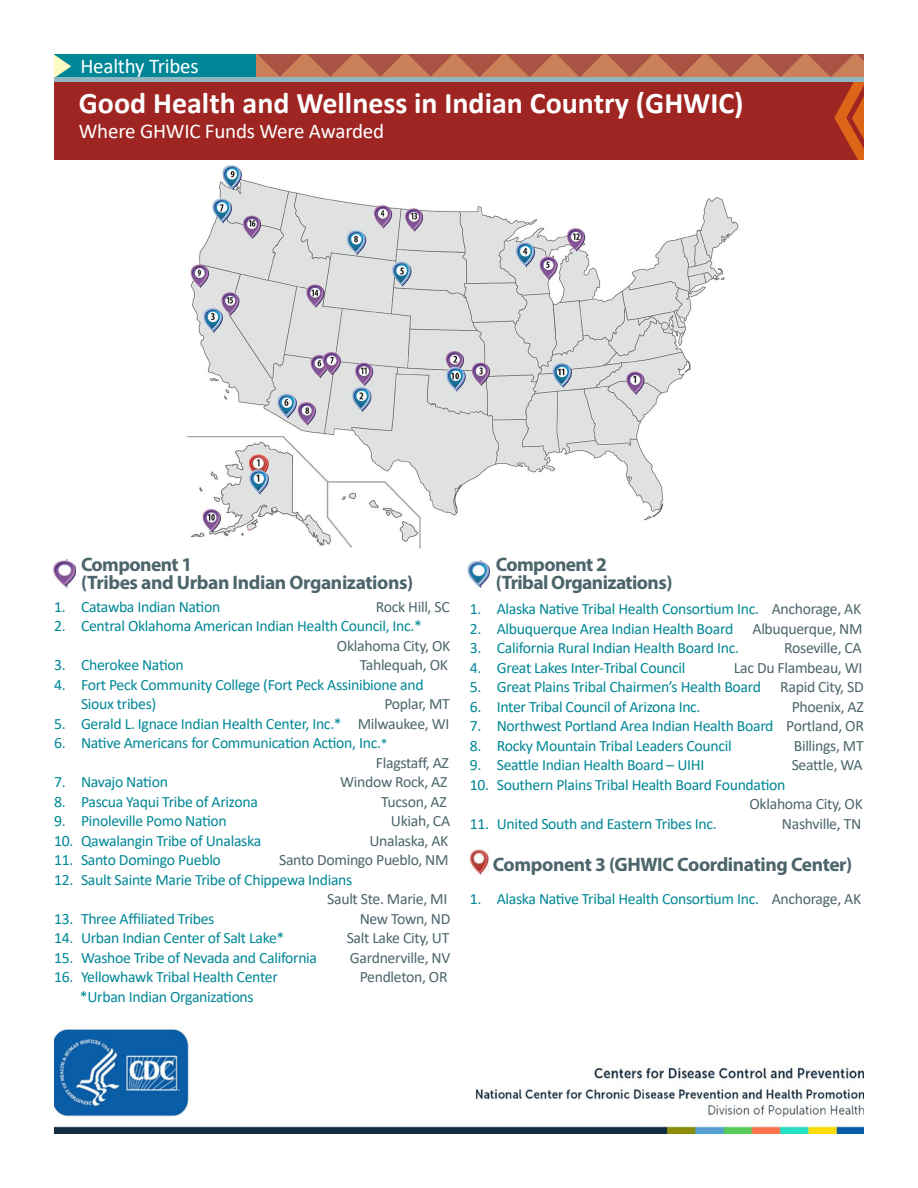
<style>
.page{position:relative;width:918px;height:1188px;background:#fff}
.page>*{position:absolute;margin:0;border:0;box-sizing:border-box;transform-origin:0 0}
.t1{font:700 30px "Calibri";color:#fff}
.Branding_Kicker{font:21px "Calibri";letter-spacing:-.01em;color:#fff}
.SmallChartBlue_H3{font:700 19.5px/18px "Myriad Pro";letter-spacing:-.025em;color:#4c656b}
.LongWebList_Numbered{font:15.75px/19.5px "Calibri";letter-spacing:-.02em;color:#008797}
.t2{font:15.75px "Calibri";letter-spacing:-.02em;color:#4c656b}
.s1{color:#4c656b}
.s2{font-size:13.5px}
</style>
<div class="page">
<svg style="left:54px;top:54px;width:810px;height:106px;background:#9b3730"></svg>
<img style="left:53px;top:560px;width:22px;height:28px">
<img style="left:187px;top:165px;width:552px;height:384px">
<img style="left:467px;top:561px;width:22px;height:26px">
<img style="left:54px;top:1029px;width:810px;height:105px">
<div style="left:54px;top:77px;width:810px;height:5px;background:#8eb6be"></div>
<img style="left:469px;top:849px;width:20px;height:26px">
<p class="Branding_Kicker" style="left:80px;top:51px;width:120px">Healthy Tribes</p>
<h1 class="t1" style="left:79px;top:82px;width:666px">Good Health and Wellness in Indian Country (GHWIC)</h1>
<h2 class="Branding_Kicker" style="left:79px;top:117px;width:307px">Where GHWIC Funds Were Awarded</h2>
<h3 class="SmallChartBlue_H3" style="left:81px;top:555px;width:334px">Component 1<br>(Tribes and Urban Indian Organizations)</h3>
<p class="LongWebList_Numbered" style="left:54px;top:597px;width:168px">1. Catawba Indian Nation</p>
<p class="t2" style="left:376px;top:596px;width:75px">Rock Hill, SC</p>
<p class="LongWebList_Numbered" style="left:337px;top:616px;width:115px;text-indent:-283px">2. Central Oklahoma American Indian Health Council, Inc.*<br><span class="s1">Oklahoma City, OK</span></p>
<p class="LongWebList_Numbered" style="left:54px;top:655px;width:131px">3. Cherokee Nation</p>
<p class="t2" style="left:360px;top:654px;width:90px">Tahlequah, OK</p>
<p class="LongWebList_Numbered" style="left:81px;top:675px;width:344px;text-indent:-27px">4. Fort Peck Community College (Fort Peck Assinibione and<br>Sioux tribes)</p>
<p class="t2" style="left:384px;top:693px;width:67px">Poplar, MT</p>
<p class="LongWebList_Numbered" style="left:54px;top:714px;width:397px">5. Gerald L. Ignace Indian Health Center, Inc.* <span class="s1">Milwaukee, WI</span></p>
<p class="LongWebList_Numbered" style="left:376px;top:733px;width:75px;text-indent:-322px">6. Native Americans for Communication Action, Inc.<span class="s2">*<br></span><span class="s1">Flagstaff, AZ</span></p>
<p class="LongWebList_Numbered" style="left:54px;top:772px;width:115px">7. Navajo Nation</p>
<p class="t2" style="left:340px;top:771px;width:109px">Window Rock, AZ</p>
<p class="LongWebList_Numbered" style="left:54px;top:792px;width:205px">8. Pascua Yaqui Tribe of Arizona</p>
<p class="t2" style="left:381px;top:791px;width:67px">Tucson, AZ</p>
<p class="LongWebList_Numbered" style="left:54px;top:811px;width:174px">9. Pinoleville Pomo Nation</p>
<p class="t2" style="left:391px;top:810px;width:61px">Ukiah, CA</p>
<p class="LongWebList_Numbered" style="left:54px;top:831px;width:209px">10. Qawalangin Tribe of Unalaska</p>
<p class="t2" style="left:369px;top:830px;width:81px">Unalaska, AK</p>
<p class="LongWebList_Numbered" style="left:54px;top:850px;width:168px">11. Santo Domingo Pueblo</p>
<p class="t2" style="left:279px;top:849px;width:171px">Santo Domingo Pueblo, NM</p>
<p class="LongWebList_Numbered" style="left:327px;top:870px;width:122px;text-indent:-273px">12. Sault Sainte Marie Tribe of Chippewa Indians<br><span class="s1">Sault Ste. Marie, MI</span></p>
<p class="LongWebList_Numbered" style="left:54px;top:909px;width:162px">13. Three Affiliated Tribes</p>
<p class="t2" style="left:360px;top:908px;width:92px">New Town, ND</p>
<p class="LongWebList_Numbered" style="left:54px;top:928px;width:232px">14. Urban Indian Center of Salt Lake*</p>
<p class="t2" style="left:347px;top:927px;width:104px">Salt Lake City, UT</p>
<p class="LongWebList_Numbered" style="left:54px;top:948px;width:265px">15. Washoe Tribe of Nevada and California</p>
<p class="t2" style="left:350px;top:947px;width:102px">Gardnerville, NV</p>
<p class="LongWebList_Numbered" style="left:54px;top:967px;width:225px">16. Yellowhawk Tribal Health Center</p>
<p class="t2" style="left:360px;top:966px;width:89px">Pendleton, OR</p>
<p class="LongWebList_Numbered" style="left:80px;top:987px;width:175px">*Urban Indian Organizations</p>
<h3 class="SmallChartBlue_H3" style="left:496px;top:555px;width:178px">Component 2<br>(Tribal Organizations)</h3>
<p class="LongWebList_Numbered" style="left:470px;top:599px;width:393px">1. Alaska Native Tribal Health Consortium Inc. <span class="s1">Anchorage, AK</span></p>
<p class="LongWebList_Numbered" style="left:470px;top:619px;width:394px">2. Albuquerque Area Indian Health Board <span class="s1">Albuquerque, NM</span></p>
<p class="LongWebList_Numbered" style="left:470px;top:638px;width:271px">3. California Rural Indian Health Board Inc.</p>
<p class="t2" style="left:784px;top:637px;width:79px">Roseville, CA</p>
<p class="LongWebList_Numbered" style="left:470px;top:658px;width:217px">4. Great Lakes Inter-Tribal Council</p>
<p class="t2" style="left:734px;top:657px;width:130px">Lac Du Flambeau, WI</p>
<p class="LongWebList_Numbered" style="left:470px;top:677px;width:395px">5. Great Plains Tribal Chairmen’s Health Board <span class="s1">Rapid City, SD</span></p>
<p class="LongWebList_Numbered" style="left:470px;top:697px;width:232px">6. Inter Tribal Council of Arizona Inc.</p>
<p class="t2" style="left:792px;top:696px;width:74px">Phoenix, AZ</p>
<p class="LongWebList_Numbered" style="left:470px;top:716px;width:396px">7. Northwest Portland Area Indian Health Board <span class="s1">Portland, OR</span></p>
<p class="LongWebList_Numbered" style="left:470px;top:736px;width:263px">8. Rocky Mountain Tribal Leaders Council</p>
<p class="t2" style="left:794px;top:735px;width:72px">Billings, MT</p>
<p class="LongWebList_Numbered" style="left:470px;top:755px;width:236px">9. Seattle Indian Health Board – UIHI</p>
<p class="t2" style="left:792px;top:754px;width:72px">Seattle, WA</p>
<p class="LongWebList_Numbered" style="left:750px;top:775px;width:115px;text-indent:-280px">10. Southern Plains Tribal Health Board Foundation<br><span class="s1">Oklahoma City, OK</span></p>
<p class="LongWebList_Numbered" style="left:470px;top:814px;width:249px">11. United South and Eastern Tribes Inc.</p>
<p class="t2" style="left:782px;top:813px;width:81px">Nashville, TN</p>
<h3 class="SmallChartBlue_H3" style="left:493px;top:854px;width:361px">Component 3 (GHWIC Coordinating Center)</h3>
<p class="LongWebList_Numbered" style="left:470px;top:889px;width:393px">1. Alaska Native Tribal Health Consortium Inc. <span class="s1">Anchorage, AK</span></p>
</div>
